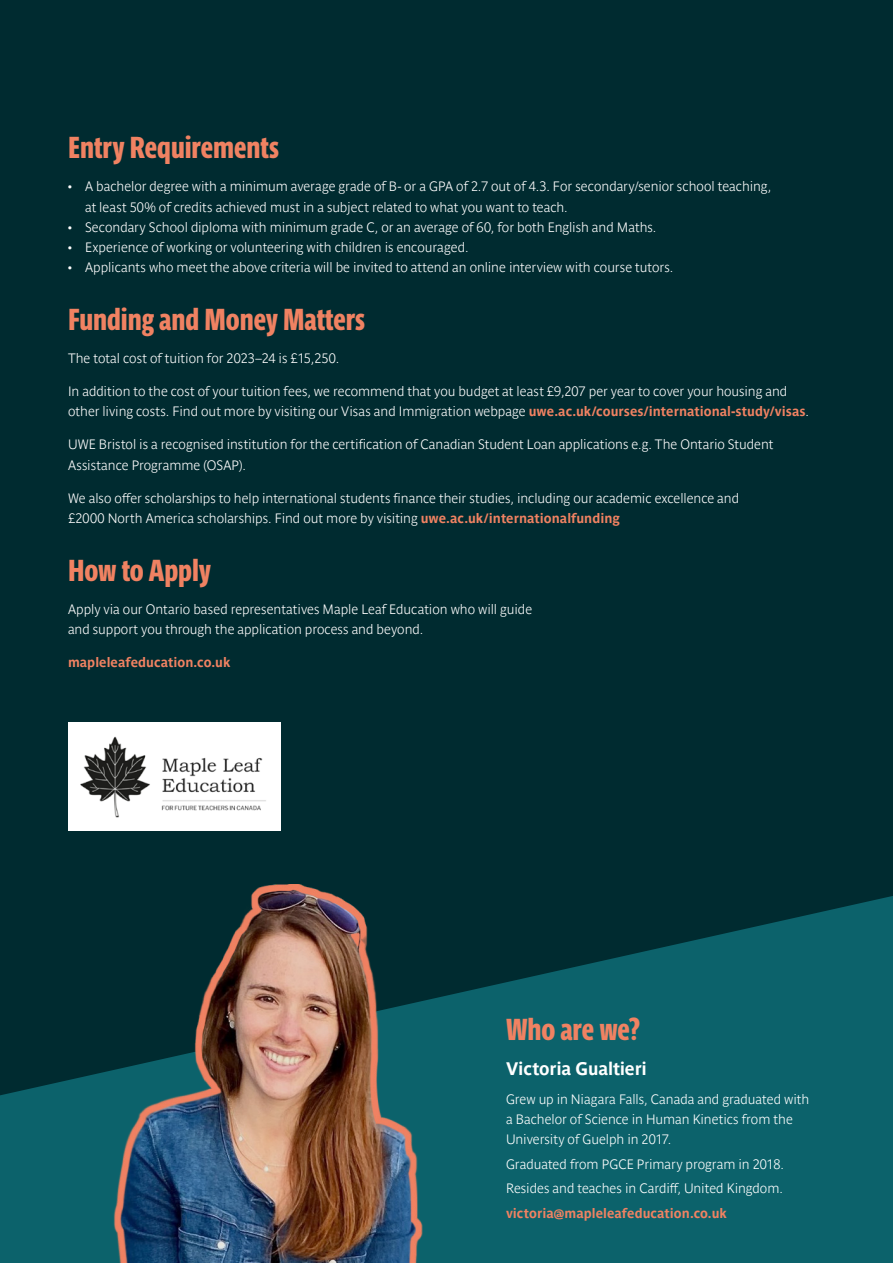
<style>
.page{position:relative;width:893px;height:1263px;background:#002b30}
.page>*{position:absolute;margin:0;border:0;box-sizing:border-box;transform-origin:0 0}
.t1{font:700 30px "Parisine Std Comp";color:#f08262}
.t2{font:700 18px "Parisine Pro";letter-spacing:-.015em;color:#fff}
.t3{font:700 13.5px/20.2px "Parisine Pro Clair";color:#fff}
.t4{font:700 13.5px "Parisine Pro";letter-spacing:.005em;color:#f08262}
.s1{font-family:"Parisine Pro";color:#f08262}
</style>
<div class="page">
<svg style="left:0;top:896px;width:893px;height:367px;fill:#0c626b"></svg>
<img style="left:82px;top:884px;width:387px;height:379px">
<img style="left:68px;top:722px;width:213px;height:108px">
<h1 class="t1" style="left:68px;top:130px;width:213px">Entry Requirements</h1>
<p class="t3" style="left:85px;top:175px;width:688px;text-indent:-17px">• A bachelor degree with a minimum average grade of B- or a GPA of 2.7 out of 4.3. For secondary/senior school teaching, at least 50% of credits achieved must in a subject related to what you want to teach.</p>
<p class="t3" style="left:68px;top:216px;width:590px">• Secondary School diploma with minimum grade C, or an average of 60, for both English and Maths.</p>
<p class="t3" style="left:68px;top:236px;width:402px">• Experience of working or volunteering with children is encouraged.</p>
<p class="t3" style="left:68px;top:256px;width:607px">• Applicants who meet the above criteria will be invited to attend an online interview with course tutors.</p>
<h1 class="t1" style="left:68px;top:302px;width:299px">Funding and Money Matters</h1>
<p class="t3" style="left:68px;top:347px;width:273px">The total cost of tuition for 2023–24 is £15,250.</p>
<p class="t3" style="left:68px;top:380px;width:742px">In addition to the cost of your tuition fees, we recommend that you budget at least £9,207 per year to cover your housing and other living costs. Find out more by visiting our Visas and Immigration webpage <span class="s1">uwe.ac.uk/courses/international-study/visas</span>.</p>
<p class="t3" style="left:68px;top:433px;width:707px">UWE Bristol is a recognised institution for the certification of Canadian Student Loan applications e.g. The Ontario Student<br>Assistance Programme (OSAP).</p>
<p class="t3" style="left:68px;top:486px;width:673px">We also offer scholarships to help international students finance their studies, including our academic excellence and £2000 North America scholarships. Find out more by visiting <span class="s1">uwe.ac.uk/internationalfunding</span></p>
<h1 class="t1" style="left:68px;top:552px;width:145px">How to Apply</h1>
<p class="t3" style="left:68px;top:597px;width:466px">Apply via our Ontario based representatives Maple Leaf Education who will guide and support you through the application process and beyond.</p>
<p class="t4" style="left:68px;top:652px;width:164px">mapleleafeducation.co.uk</p>
<h1 class="t1" style="left:506px;top:1011px;width:136px">Who are we?</h1>
<h2 class="t2" style="left:506px;top:1055px;width:142px">Victoria Gualtieri</h2>
<p class="t3" style="left:506px;top:1088px;width:305px">Grew up in Niagara Falls, Canada and graduated with a Bachelor of Science in Human Kinetics from the<br>University of Guelph in 2017.</p>
<p class="t3" style="left:506px;top:1151px;width:279px;line-height:24.5px">Graduated from PGCE Primary program in 2018.<br>Resides and teaches in Cardiff, United Kingdom.</p>
<p class="t4" style="left:506px;top:1203px;width:222px">victoria@mapleleafeducation.co.uk</p>
</div>
